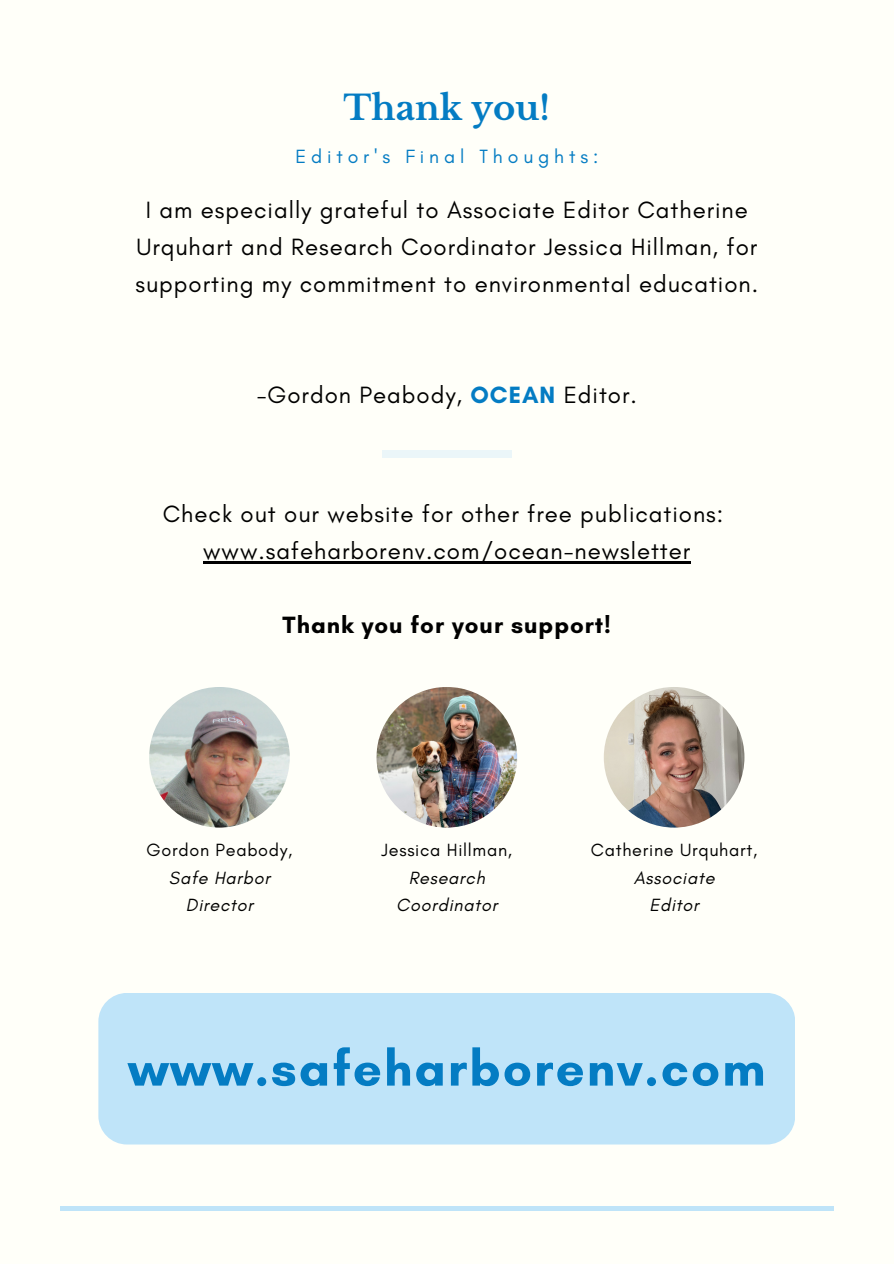
<style>
.page{position:relative;width:894px;height:1264px;background:#fff}
.page>*{position:absolute;margin:0;border:0;box-sizing:border-box;transform-origin:0 0}
.t1{font:700 51px "Glacial Indifference";letter-spacing:.04em;color:#047cc3}
.t2{font:700 33.75px "Libre Baskerville";color:#047cc3}
.t3{font:24px/37.2px "Glacial Indifference";letter-spacing:.04em;color:#000;text-align:center}
.t4{font:700 24px "Glacial Indifference";letter-spacing:.04em;color:#000}
.t5{font:19.5px "Glacial Indifference";letter-spacing:.25em;color:#047cc3}
.t6{font:italic 18px/27px "Glacial Indifference";letter-spacing:.04em;color:#000;text-align:center}
.t7{font:18px "Glacial Indifference";letter-spacing:.04em;color:#000}
.s1{font-weight:700;color:#047cc3}
</style>
<div class="page">
<div style="left:0;top:0;width:893px;height:1263px;background:#fffff9"></div>
<hr style="left:203px;top:561px;width:488px;height:2px;background:#000">
<div style="left:382px;top:449px;width:129px;height:8px;background:#ebf6f9"></div>
<hr style="left:60px;top:1206px;width:773px;height:4px;background:#bfe4f9">
<img style="left:149px;top:687px;width:141px;height:140px;border-radius:50%">
<img style="left:376px;top:687px;width:141px;height:140px;border-radius:50%">
<img style="left:603px;top:687px;width:141px;height:140px;border-radius:50%">
<div style="left:98px;top:992px;width:697px;height:152px;background:#bfe4f9;border-radius:29px"></div>
<p class="t2" style="left:343px;top:87px;width:208px">Thank you!</p>
<p class="t5" style="left:295px;top:144px;width:304px">Editor's Final Thoughts:</p>
<p class="t3" style="left:135px;top:191px;width:624px">I am especially grateful to Associate Editor Catherine<br>Urquhart and Research Coordinator Jessica Hillman, for supporting my commitment to environmental education.</p>
<p class="t3" style="left:256px;top:376px;width:381px">-Gordon Peabody, <span class="s1">OCEAN</span> Editor.</p>
<p class="t3" style="left:163px;top:494px;width:562px">Check out our website for other free publications:</p>
<p class="t3" style="left:203px;top:532px;width:488px">www.safeharborenv.com/ocean-newsletter</p>
<p class="t4" style="left:282px;top:610px;width:330px">Thank you for your support!</p>
<p class="t7" style="left:146px;top:839px;width:147px">Gordon Peabody,</p>
<p class="t6" style="left:169px;top:863px;width:102px">Safe Harbor<br>Director</p>
<p class="t7" style="left:381px;top:839px;width:132px">Jessica Hillman,</p>
<p class="t6" style="left:396px;top:863px;width:102px">Research<br>Coordinator</p>
<p class="t7" style="left:590px;top:839px;width:168px">Catherine Urquhart,</p>
<p class="t6" style="left:633px;top:863px;width:82px">Associate</p>
<p class="t6" style="left:649px;top:890px;width:51px">Editor</p>
<p class="t1" style="left:128px;top:1037px;width:638px">www.safeharborenv.com</p>
</div>
